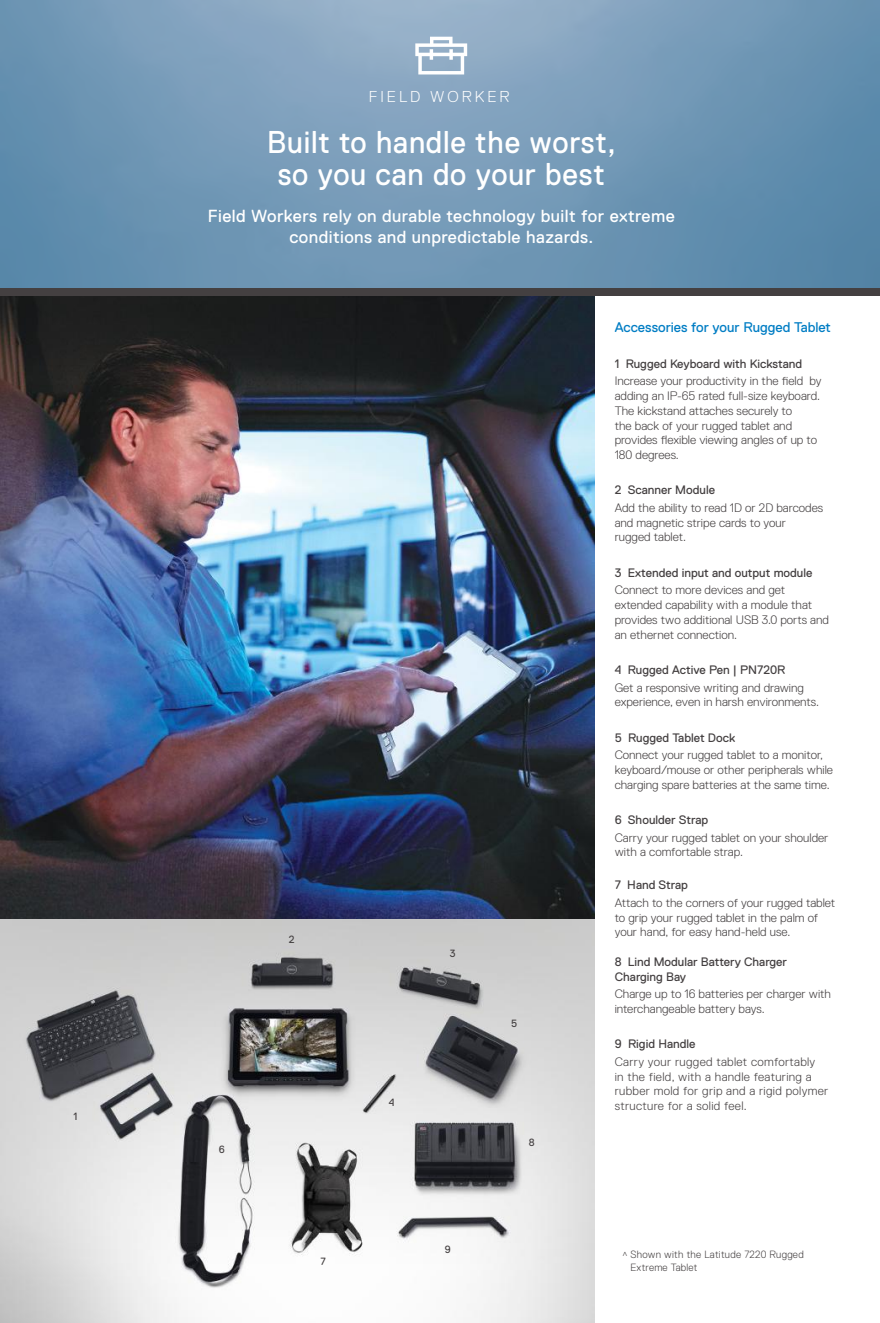
<style>
.page{position:relative;width:880px;height:1323px;background:#fff}
.page>*{position:absolute;margin:0;border:0;box-sizing:border-box;transform-origin:0 0}
.t1{font:31.5px/31.5px "Dell Replica";letter-spacing:.025em;color:#fff;text-align:center;scale:.95 1}
.t2{font:17.5px/21px "Dell Replica";letter-spacing:.025em;color:#fff;text-align:center}
.t3{font:300 15.75px "Dell Replica";letter-spacing:.19em;color:#fff}
.t4{font:14px "Dell Replica";color:#007dc4}
.t5{font:300 12.25px/14.7px "Dell Replica";color:#444041}
.t6{font:12.25px/14.7px "Dell Replica";color:#444041}
.t7{font:300 12.25px/14.7px "Dell Replica";letter-spacing:.025em;color:#444041}
.t8{font:300 10.5px/12.6px "Dell Replica";letter-spacing:.025em;color:#444041}
.t9{font:10.5px "Dell Replica";color:#444041}
.s1{font-size:8.75px}
</style>
<div class="page">
<img style="left:0;top:0;width:879px;height:289px">
<img style="left:0;top:296px;width:594px;height:1027px">
<div style="left:0;top:289px;width:879px;height:7px;background:#444041"></div>
<svg style="left:415px;top:37px;width:52px;height:37px"></svg>
<p class="t9" style="left:73px;top:1110px;width:5px">1</p>
<p class="t3" style="left:369px;top:88px;width:142px">FIELD WORKER</p>
<h1 class="t1" style="left:267px;top:127px;width:368px">Built to handle the worst, so you can do your best</h1>
<h2 class="t2" style="left:208px;top:205px;width:468px">Field Workers rely on durable technology built for extreme conditions and unpredictable hazards.</h2>
<p class="t9" style="left:219px;top:1144px;width:7px">6</p>
<p class="t9" style="left:289px;top:934px;width:7px">2</p>
<p class="t9" style="left:320px;top:1256px;width:7px">7</p>
<p class="t9" style="left:450px;top:948px;width:7px">3</p>
<p class="t9" style="left:388px;top:1096px;width:7px">4</p>
<p class="t9" style="left:444px;top:1243px;width:7px">9</p>
<p class="t9" style="left:511px;top:1018px;width:8px">5</p>
<p class="t9" style="left:528px;top:1137px;width:7px">8</p>
<p class="t4" style="left:614px;top:320px;width:218px">Accessories for your Rugged Tablet</p>
<p class="t6" style="left:614px;top:356px;width:189px">1 Rugged Keyboard with Kickstand</p>
<p class="t5" style="left:614px;top:374px;width:208px">Increase your productivity in the field by adding an IP-65 rated full-size keyboard.<br>The kickstand attaches securely to<br>the back of your rugged tablet and provides flexible viewing angles of up to 180 degrees.</p>
<p class="t6" style="left:614px;top:483px;width:102px">2 Scanner Module</p>
<p class="t5" style="left:614px;top:501px;width:210px">Add the ability to read 1D or 2D barcodes and magnetic stripe cards to your rugged tablet.</p>
<p class="t6" style="left:614px;top:565px;width:199px">3 Extended input and output module</p>
<p class="t5" style="left:614px;top:583px;width:216px">Connect to more devices and get extended capability with a module that provides two additional USB 3.0 ports and an ethernet connection.</p>
<p class="t6" style="left:614px;top:662px;width:172px">4 Rugged Active Pen | PN720R</p>
<p class="t5" style="left:614px;top:680px;width:206px">Get a responsive writing and drawing experience, even in harsh environments.</p>
<p class="t6" style="left:614px;top:730px;width:122px">5 Rugged Tablet Dock</p>
<p class="t5" style="left:614px;top:748px;width:220px">Connect your rugged tablet to a monitor, keyboard/mouse or other peripherals while charging spare batteries at the same time.</p>
<p class="t6" style="left:614px;top:813px;width:95px">6 Shoulder Strap</p>
<p class="t5" style="left:614px;top:830px;width:215px">Carry your rugged tablet on your shoulder with a comfortable strap.</p>
<p class="t6" style="left:614px;top:877px;width:75px">7 Hand Strap</p>
<p class="t5" style="left:614px;top:896px;width:222px">Attach to the corners of your rugged tablet to grip your rugged tablet in the palm of your hand, for easy hand-held use.</p>
<p class="t6" style="left:614px;top:954px;width:174px">8 Lind Modular Battery Charger<br>Charging Bay</p>
<p class="t5" style="left:614px;top:987px;width:218px">Charge up to 16 batteries per charger with interchangeable battery bays.</p>
<p class="t6" style="left:614px;top:1037px;width:82px">9 Rigid Handle</p>
<p class="t7" style="left:614px;top:1054px;width:215px">Carry your rugged tablet comfortably<br>in the field, with a handle featuring a rubber mold for grip and a rigid polymer structure for a solid feel.</p>
<p class="t8" style="left:630px;top:1248px;width:175px;text-indent:-8px"><span class="s1">^</span> Shown with the Latitude 7220 Rugged<br>Extreme Tablet</p>
</div>
